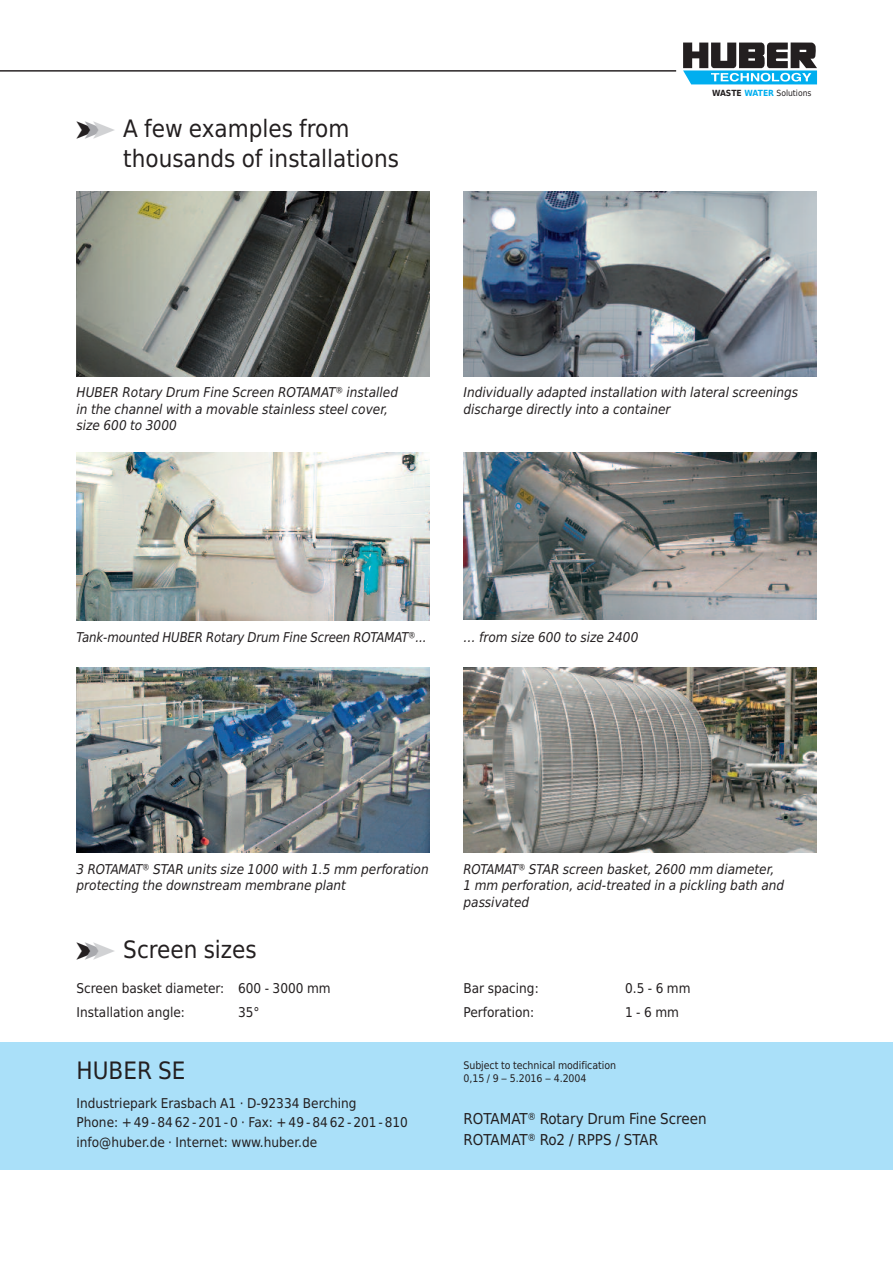
<style>
.page{position:relative;width:893px;height:1263px;background:#fff}
.page>*{position:absolute;margin:0;border:0;box-sizing:border-box;transform-origin:0 0}
.t1{font:24px/30px "Huber Tec";color:#231f20}
.t2{font:15px/21px "Huber Tec";color:#231f20}
.t3{font:italic 13.5px/16.5px "Huber Tec";color:#231f20}
.t4{font:13.5px/19.5px "Huber Tec";color:#231f20}
.t5{font:10.5px/13.5px "Huber Tec";letter-spacing:-.005em;color:#231f20}
.t6{font:8.55px "Huber Tec";color:#231f20}
.s1{color:#a8a9ad}
.s2{color:#d1d2d4}
.s3{font-weight:700}
.s4{font-weight:700;color:#00aeef}
</style>
<div class="page">
<svg style="left:683px;top:43px;width:134px;height:41px"></svg>
<hr style="left:0;top:71px;width:676px;height:1px;background:#231f20">
<div style="left:0;top:1042px;width:893px;height:127px;background:#aae0f9"></div>
<svg style="left:0;top:71px;width:13px;height:1px"></svg>
<img style="left:77px;top:191px;width:352px;height:185px">
<img style="left:463px;top:191px;width:353px;height:185px">
<img style="left:77px;top:453px;width:352px;height:168px">
<img style="left:463px;top:453px;width:353px;height:167px">
<img style="left:77px;top:668px;width:352px;height:185px">
<img style="left:463px;top:668px;width:353px;height:185px">
<h1 class="t1" style="left:123px;top:114px;width:277px;text-indent:-47px">➤<span class="s1">➤</span><span class="s2">➤</span> A few examples from thousands of installations</h1>
<p class="t6" style="left:712px;top:86px;width:101px"><span class="s3">WASTE</span> <span class="s4">WATER</span> Solutions</p>
<p class="t3" style="left:77px;top:384px;width:323px">HUBER Rotary Drum Fine Screen ROTAMAT® installed in the channel with a movable stainless steel cover, size 600 to 3000</p>
<p class="t3" style="left:463px;top:384px;width:336px">Individually adapted installation with lateral screenings discharge directly into a container</p>
<p class="t3" style="left:77px;top:629px;width:352px">Tank-mounted HUBER Rotary Drum Fine Screen ROTAMAT®...</p>
<p class="t3" style="left:463px;top:629px;width:176px">… from size 600 to size 2400</p>
<p class="t3" style="left:77px;top:860px;width:354px">3 ROTAMAT® STAR units size 1000 with 1.5 mm perforation protecting the downstream membrane plant</p>
<p class="t3" style="left:463px;top:860px;width:322px">ROTAMAT® STAR screen basket, 2600 mm diameter,<br>1 mm perforation, acid-treated in a pickling bath and passivated</p>
<h1 class="t1" style="left:77px;top:935px;width:182px">➤<span class="s1">➤</span><span class="s2">➤</span> Screen sizes</h1>
<p class="t4" style="left:77px;top:976px;width:256px;line-height:24.5px">Screen basket diameter: 600 - 3000 mm<br>Installation angle:</p>
<p class="t4" style="left:238px;top:1002px;width:23px">35°</p>
<h1 class="t1" style="left:77px;top:1056px;width:111px">HUBER SE</h1>
<p class="t4" style="left:77px;top:1093px;width:333px">Industriepark Erasbach A1 · D-92334 Berching<br>Phone: +49-8462-201-0 · Fax: +49-8462-201-810 info@huber.de · Internet: www.huber.de</p>
<p class="t4" style="left:463px;top:978px;width:77px">Bar spacing:</p>
<p class="t4" style="left:625px;top:978px;width:67px">0.5 - 6 mm</p>
<p class="t4" style="left:463px;top:1002px;width:72px">Perforation:</p>
<p class="t4" style="left:625px;top:1002px;width:55px">1-6mm</p>
<p class="t5" style="left:463px;top:1058px;width:154px">Subject to technical modification<br>0,15 / 9 – 5.2016 – 4.2004</p>
<p class="t2" style="left:463px;top:1109px;width:245px">ROTAMAT® Rotary Drum Fine Screen<br>ROTAMAT® Ro2 / RPPS / STAR</p>
</div>
